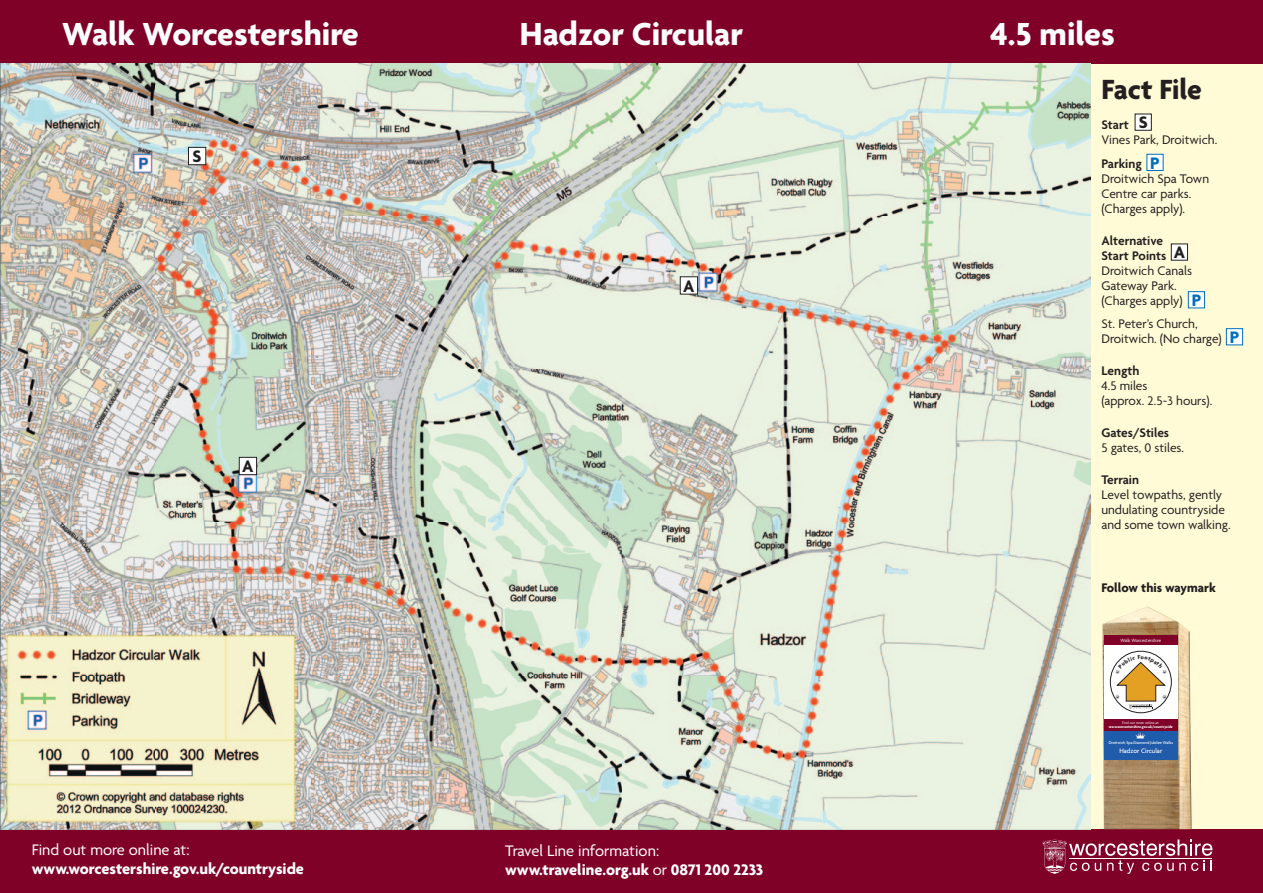
<style>
.page{position:relative;width:1263px;height:893px;background:#fff}
.page>*{position:absolute;margin:0;border:0;box-sizing:border-box;transform-origin:0 0}
.t1{font:700 34.5px "Agenda";color:#fff}
.t2{font:700 30px "Agenda";letter-spacing:-.005em;color:#231f20}
.t3{font:700 18px "Agenda";color:#231f20}
.t4{font:700 18px "Agenda";color:#006fba}
.t5{font:700 16.5px/19.5px "Agenda";color:#fff}
.t6{font:13.5px/15px "Agenda";color:#231f20}
.t7{font:700 13.5px "Agenda";color:#231f20}
.t8{font:500 6.9px "Agenda";color:#fff}
.t9{font:4.95px "Agenda";color:#fff}
.t10{font:500 4.35px "Agenda";letter-spacing:-.005em;color:#fff}
.t11{font:700 3.9px/4.3px "Agenda";color:#fff;text-align:center}
.s1{font-weight:400}
.s2{font-weight:600}
</style>
<div class="page">
<div style="left:0;top:64px;width:1263px;height:765px;background:#fffbd6"></div>
<div style="left:0;top:0;width:1263px;height:64px;background:#7f0128"></div>
<div style="left:0;top:829px;width:1263px;height:64px;background:#7f0128"></div>
<svg style="left:1042px;top:839px;width:170px;height:35px"></svg>
<img style="left:0;top:63px;width:1090px;height:766px">
<img style="left:0;top:829px;width:1090px;height:1px">
<img style="left:1102px;top:607px;width:89px;height:222px">
<div style="left:1135px;top:114px;width:16px;height:16px;background:#fff"></div>
<div style="left:1135px;top:114px;width:17px;height:17px;border:1px solid #231f20"></div>
<div style="left:1171px;top:244px;width:16px;height:16px;background:#fff"></div>
<div style="left:1171px;top:244px;width:17px;height:17px;border:1px solid #231f20"></div>
<div style="left:188px;top:147px;width:18px;height:18px;background:#fff"></div>
<div style="left:188px;top:147px;width:18px;height:18px;border:1px solid #231f20"></div>
<div style="left:680px;top:277px;width:17px;height:17px;background:#fff"></div>
<div style="left:680px;top:276px;width:18px;height:18px;border:1px solid #231f20"></div>
<div style="left:239px;top:457px;width:18px;height:18px;background:#fff"></div>
<div style="left:239px;top:457px;width:18px;height:18px;border:1px solid #231f20"></div>
<div style="left:1104px;top:636px;width:73px;height:9px;background:#7f0128"></div>
<div style="left:1104px;top:730px;width:73px;height:29px;background:#215caa"></div>
<div style="left:1104px;top:719px;width:73px;height:11px;background:#7f0128"></div>
<div style="left:1104px;top:645px;width:73px;height:74px;background:#fff"></div>
<div style="left:1110px;top:651px;width:61px;height:62px;border:1px solid #231f20;border-radius:50%"></div>
<div style="left:1147px;top:154px;width:16px;height:17px;background:#fff"></div>
<div style="left:1226px;top:329px;width:16px;height:16px;background:#fff"></div>
<div style="left:1226px;top:328px;width:17px;height:17px;border:1px solid #006fba"></div>
<div style="left:1188px;top:292px;width:16px;height:16px;background:#fff"></div>
<div style="left:1188px;top:291px;width:17px;height:17px;border:1px solid #006fba"></div>
<svg style="left:1115px;top:655px;width:51px;height:54px"></svg>
<p class="t1" style="left:62px;top:13px;width:298px">Walk Worcestershire</p>
<p class="t1" style="left:520px;top:13px;width:225px">Hadzor Circular</p>
<p class="t3" style="left:193px;top:146px;width:10px">S</p>
<p class="t3" style="left:242px;top:455px;width:13px">A</p>
<p class="t3" style="left:683px;top:275px;width:13px">A</p>
<p class="t5" style="left:32px;top:839px;width:274px"><span class="s1">Find out more online at: </span>www.worcestershire.gov.uk/countryside</p>
<p class="t5" style="left:505px;top:840px;width:260px"><span class="s1">Travel Line information: </span>www.traveline.org.uk <span class="s1">or</span> 0871 200 2233</p>
<p class="t1" style="left:990px;top:13px;width:126px">4.5 miles</p>
<p class="t2" style="left:1101px;top:71px;width:102px">Fact File</p>
<p class="t6" style="left:1101px;top:117px;width:117px"><span class="s2">Start<br></span>Vines Park, Droitwich.</p>
<p class="t6" style="left:1101px;top:156px;width:109px"><span class="s2">Parking<br></span>Droitwich Spa Town<br>Centre car parks. (Charges apply).</p>
<p class="t6" style="left:1101px;top:233px;width:92px"><span class="s2">Alternative<br>Start Points<br></span>Droitwich Canals<br>Gateway Park. (Charges apply)</p>
<p class="t6" style="left:1101px;top:316px;width:122px">St. Peter’s Church,<br>Droitwich. (No charge)</p>
<p class="t6" style="left:1101px;top:363px;width:112px"><span class="s2">Length<br></span>4.5 miles<br>(approx. 2.5-3 hours).</p>
<p class="t6" style="left:1101px;top:425px;width:84px"><span class="s2">Gates/Stiles<br></span>5 gates, 0 stiles.</p>
<p class="t6" style="left:1101px;top:472px;width:131px"><span class="s2">Terrain<br></span>Level towpaths, gently undulating countryside and some town walking.</p>
<p class="t3" style="left:1139px;top:112px;width:10px">S</p>
<p class="t4" style="left:1150px;top:152px;width:11px">P</p>
<p class="t3" style="left:1174px;top:242px;width:13px">A</p>
<p class="t4" style="left:1192px;top:289px;width:11px">P</p>
<p class="t4" style="left:1230px;top:326px;width:11px">P</p>
<p class="t7" style="left:1101px;top:579px;width:116px">Follow this waymark</p>
<p class="t9" style="left:1120px;top:638px;width:42px">Walk Worcestershire</p>
<p class="t11" style="left:1109px;top:720px;width:66px"><span class="s1">Find out more online at: </span>www.worcestershire.gov.uk/countryside</p>
<p class="t10" style="left:1109px;top:740px;width:66px">Droitwich Spa Diamond Jubilee Walks</p>
<p class="t8" style="left:1119px;top:747px;width:44px">Hadzor Circular</p>
</div>
